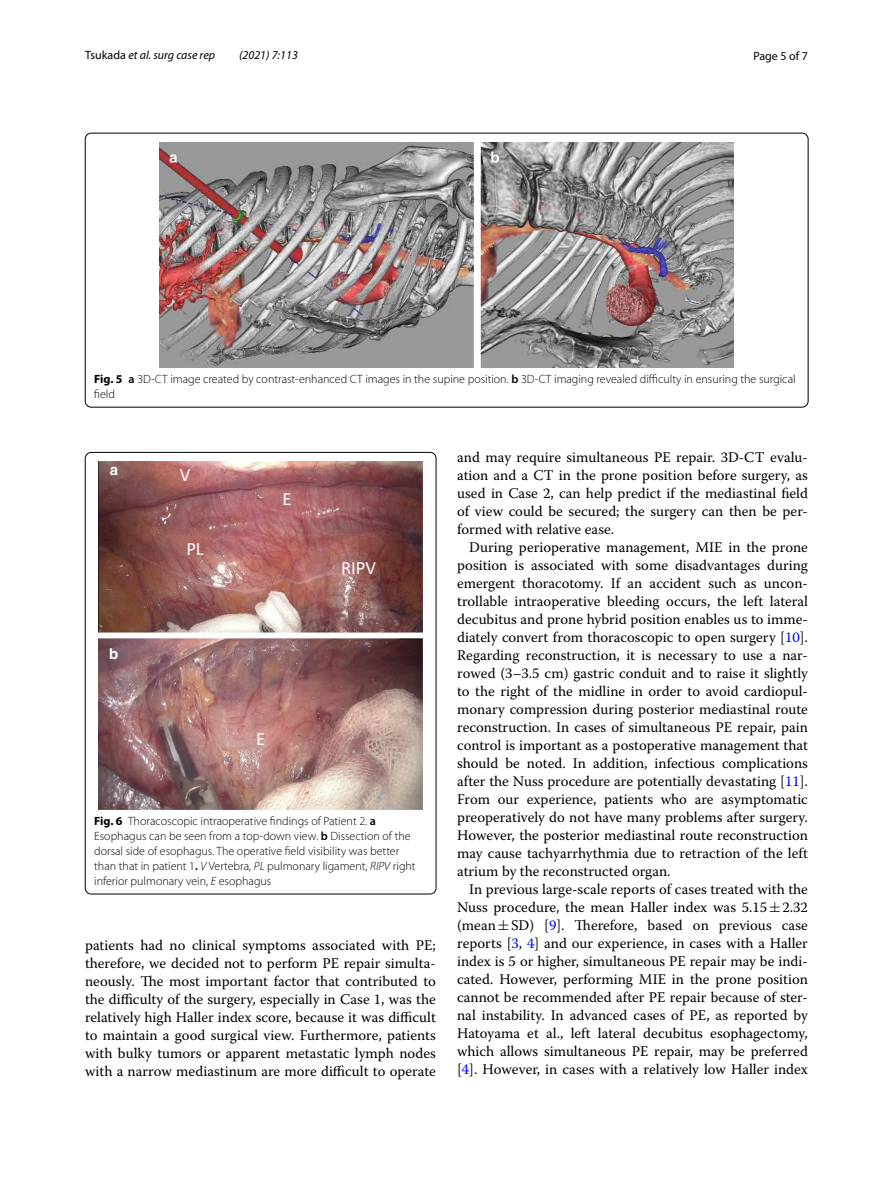
<style>
.page{position:relative;width:893px;height:1187px;background:#fff}
.page>*{position:absolute;margin:0;border:0;box-sizing:border-box;transform-origin:0 0}
.t1{font:18.6px "Calibri 2";letter-spacing:-.005em;color:#fff}
.t2{font:15px "Helvetica Bold 4";color:#fff}
.t3{font:14.7px/18px "Warnock Pro";color:#000;text-align:justify}
.t4{font:300 12px/15px "Myriad Pro";color:#000}
.t5{font:italic 12px "Myriad Pro";color:#000}
.t6{font:12px "Myriad Pro";color:#000}
.s1{font-style:normal}
.s2{font-weight:700}
.s3{font-weight:600}
.s4{font-style:italic}
.s5{color:#00f}
.s6{font-family:"MTSY"}
</style>
<div class="page">
<img style="left:160px;top:142px;width:574px;height:225px">
<img style="left:99px;top:461px;width:323px;height:348px">
<div style="left:85px;top:452px;width:351px;height:442px;border:1px solid #000;border-radius:6px"></div>
<p class="t5" style="left:85px;top:48px;width:132px"><span class="s1">Tsukada</span> et al. surg case rep</p>
<p class="t5" style="left:239px;top:48px;width:60px">(2021) 7:113</p>
<p class="t6" style="left:753px;top:48px;width:56px">Page 5 of 7</p>
<p class="t4" style="left:94px;top:371px;width:703px"><span class="s2">Fig. 5</span> <span class="s3">a</span> 3D-CT image created by contrast-enhanced CT images in the supine position. <span class="s3">b</span> 3D-CT imaging revealed difficulty in ensuring the surgical field</p>
<p class="t2" style="left:110px;top:461px;width:10px">a</p>
<p class="t2" style="left:109px;top:644px;width:11px">b</p>
<p class="t1" style="left:180px;top:463px;width:12px">V</p>
<p class="t1" style="left:186px;top:537px;width:19px">PL</p>
<p class="t1" style="left:283px;top:487px;width:11px">E</p>
<p class="t1" style="left:341px;top:556px;width:36px">RIPV</p>
<p class="t1" style="left:256px;top:727px;width:11px">E</p>
<p class="t4" style="left:94px;top:813px;width:323px"><span class="s2">Fig. 6</span> Thoracoscopic intraoperative findings of Patient 2. <span class="s3">a </span>Esophagus can be seen from a top-down view. <span class="s3">b</span> Dissection of the dorsal side of esophagus. The operative field visibility was better than that in patient 1<span class="s3">.</span> <span class="s4">V</span> Vertebra, <span class="s4">PL</span> pulmonary ligament, <span class="s4">RIPV</span> right inferior pulmonary vein, <span class="s4">E</span> esophagus</p>
<p class="t3" style="left:85px;top:935px;width:352px">patients had no clinical symptoms associated with PE; therefore, we decided not to perform PE repair simulta&shy;neously. The most important factor that contributed to the difficulty of the surgery, especially in Case 1, was the relatively high Haller index score, because it was difficult to maintain a good surgical view. Furthermore, patients with bulky tumors or apparent metastatic lymph nodes with a narrow mediastinum are more difficult to operate</p>
<p class="t3" style="left:457px;top:447px;width:352px">and may require simultaneous PE repair. 3D-CT evalu&shy;ation and a CT in the prone position before surgery, as used in Case 2, can help predict if the mediastinal field of view could be secured; the surgery can then be per&shy;formed with relative ease.</p>
<p class="t3" style="left:457px;top:537px;width:352px;text-indent:12px">During perioperative management, MIE in the prone position is associated with some disadvantages during emergent thoracotomy. If an accident such as uncon&shy;trollable intraoperative bleeding occurs, the left lateral decubitus and prone hybrid position enables us to imme&shy;diately convert from thoracoscopic to open surgery [<span class="s5">10</span>].<br>Regarding reconstruction, it is necessary to use a nar&shy;rowed (3–3.5 cm) gastric conduit and to raise it slightly to the right of the midline in order to avoid cardiopul&shy;monary compression during posterior mediastinal route reconstruction. In cases of simultaneous PE repair, pain control is important as a postoperative management that should be noted. In addition, infectious complications after the Nuss procedure are potentially devastating [<span class="s5">11</span>].<br>From our experience, patients who are asymptomatic preoperatively do not have many problems after surgery.<br>However, the posterior mediastinal route reconstruction may cause tachyarrhythmia due to retraction of the left atrium by the reconstructed organ.</p>
<p class="t3" style="left:457px;top:879px;width:352px;text-indent:12px">In previous large-scale reports of cases treated with the Nuss procedure, the mean Haller index was 5.15<span class="s6">±</span>2.32 (mean<span class="s6">±</span>SD) [<span class="s5">9</span>]. Therefore, based on previous case reports [<span class="s5">3</span>, <span class="s5">4</span>] and our experience, in cases with a Haller index is 5 or higher, simultaneous PE repair may be indi&shy;cated. However, performing MIE in the prone position cannot be recommended after PE repair because of ster&shy;nal instability. In advanced cases of PE, as reported by Hatoyama et al., left lateral decubitus esophagectomy, which allows simultaneous PE repair, may be preferred [<span class="s5">4</span>]. However, in cases with a relatively low Haller index</p>
</div>
